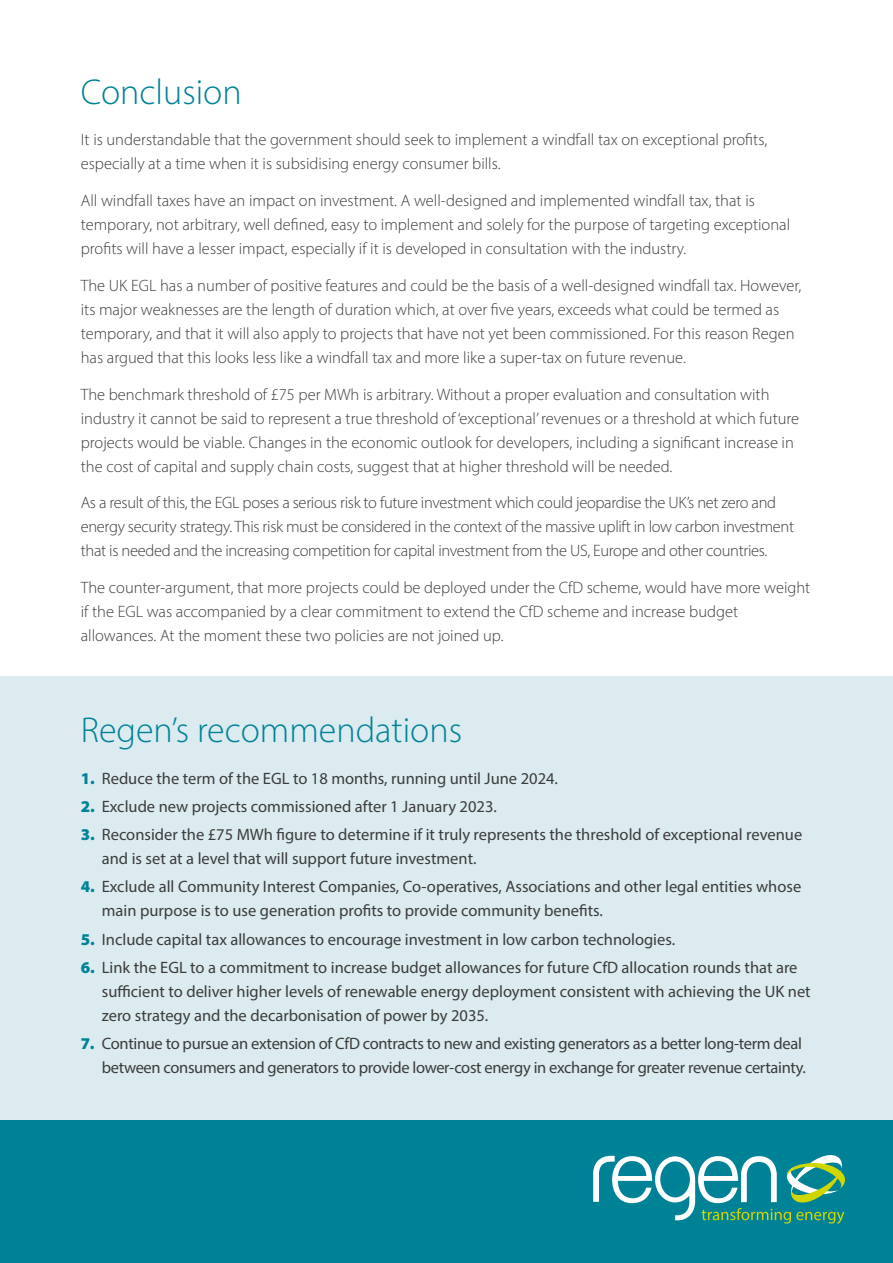
<style>
.page{position:relative;width:893px;height:1263px;background:#fff}
.page>*{position:absolute;margin:0;border:0;box-sizing:border-box;transform-origin:0 0}
.t1{font:300 36px "Myriad Pro";color:#008296}
.t2{font:300 16.5px/24px "Myriad Pro";color:#3c3c3b}
.t3{font:16.5px/24px "Myriad Pro";color:#3c3c3b}
.t4{font:300 16.5px/24px "Myriad Pro";letter-spacing:-.02em;color:#3c3c3b}
.t5{font:16.5px/24px "Myriad Pro";letter-spacing:-.02em;color:#3c3c3b;text-align:right}
.s1{font-weight:900;color:#008296}
</style>
<div class="page">
<div style="left:0;top:677px;width:893px;height:580px;background:#dbebf0"></div>
<div style="left:0;top:1120px;width:893px;height:143px;background:#008296"></div>
<svg style="left:593px;top:1155px;width:252px;height:69px"></svg>
<h1 class="t1" style="left:81px;top:71px;width:162px">Conclusion</h1>
<p class="t2" style="left:81px;top:128px;width:688px">It is understandable that the government should seek to implement a windfall tax on exceptional profits, especially at a time when it is subsidising energy consumer bills.</p>
<p class="t2" style="left:81px;top:188px;width:711px">All windfall taxes have an impact on investment. A well-designed and implemented windfall tax, that is temporary, not arbitrary, well defined, easy to implement and solely for the purpose of targeting exceptional profits will have a lesser impact, especially if it is developed in consultation with the industry.</p>
<p class="t2" style="left:81px;top:273px;width:722px">The UK EGL has a number of positive features and could be the basis of a well-designed windfall tax. However, its major weaknesses are the length of duration which, at over five years, exceeds what could be termed as temporary, and that it will also apply to projects that have not yet been commissioned. For this reason Regen has argued that this looks less like a windfall tax and more like a super-tax on future revenue.</p>
<p class="t2" style="left:81px;top:382px;width:720px">The benchmark threshold of £75 per MWh is arbitrary. Without a proper evaluation and consultation with industry it cannot be said to represent a true threshold of ‘exceptional’ revenues or a threshold at which future projects would be viable. Changes in the economic outlook for developers, including a significant increase in the cost of capital and supply chain costs, suggest that at higher threshold will be needed.</p>
<p class="t4" style="left:81px;top:491px;width:715px">As a result of this, the EGL poses a serious risk to future investment which could jeopardise the UK’s net zero and energy security strategy. This risk must be considered in the context of the massive uplift in low carbon investment that is needed and the increasing competition for capital investment from the US, Europe and other countries.</p>
<p class="t2" style="left:81px;top:575px;width:731px">The counter-argument, that more projects could be deployed under the CfD scheme, would have more weight if the EGL was accompanied by a clear commitment to extend the CfD scheme and increase budget allowances. At the moment these two policies are not joined up.</p>
<h1 class="t1" style="left:81px;top:709px;width:383px">Regen’s recommendations</h1>
<p class="t3" style="left:81px;top:766px;width:479px"><span class="s1">1.</span> Reduce the term of the EGL to 18 months, running until June 2024.</p>
<p class="t3" style="left:81px;top:794px;width:418px"><span class="s1">2.</span> Exclude new projects commissioned after 1 January 2023.</p>
<p class="t3" style="left:102px;top:822px;width:702px;text-indent:-21px"><span class="s1">3.</span> Reconsider the £75 MWh figure to determine if it truly represents the threshold of exceptional revenue and is set at a level that will support future investment.</p>
<p class="t3" style="left:102px;top:874px;width:701px;text-indent:-21px"><span class="s1">4.</span> Exclude all Community Interest Companies, Co-operatives, Associations and other legal entities whose main purpose is to use generation profits to provide community benefits.</p>
<p class="t3" style="left:81px;top:927px;width:596px"><span class="s1">5.</span> Include capital tax allowances to encourage investment in low carbon technologies.</p>
<p class="t3" style="left:102px;top:955px;width:710px;text-indent:-21px"><span class="s1">6.</span> Link the EGL to a commitment to increase budget allowances for future CfD allocation rounds that are sufficient to deliver higher levels of renewable energy deployment consistent with achieving the UK net zero strategy and the decarbonisation of power by 2035.</p>
<p class="t5" style="left:81px;top:1031px;width:727px"><span class="s1">7.</span> Continue to pursue an extension of CfD contracts to new and existing generators as a better long-term deal between consumers and generators to provide lower-cost energy in exchange for greater revenue certainty.</p>
</div>
